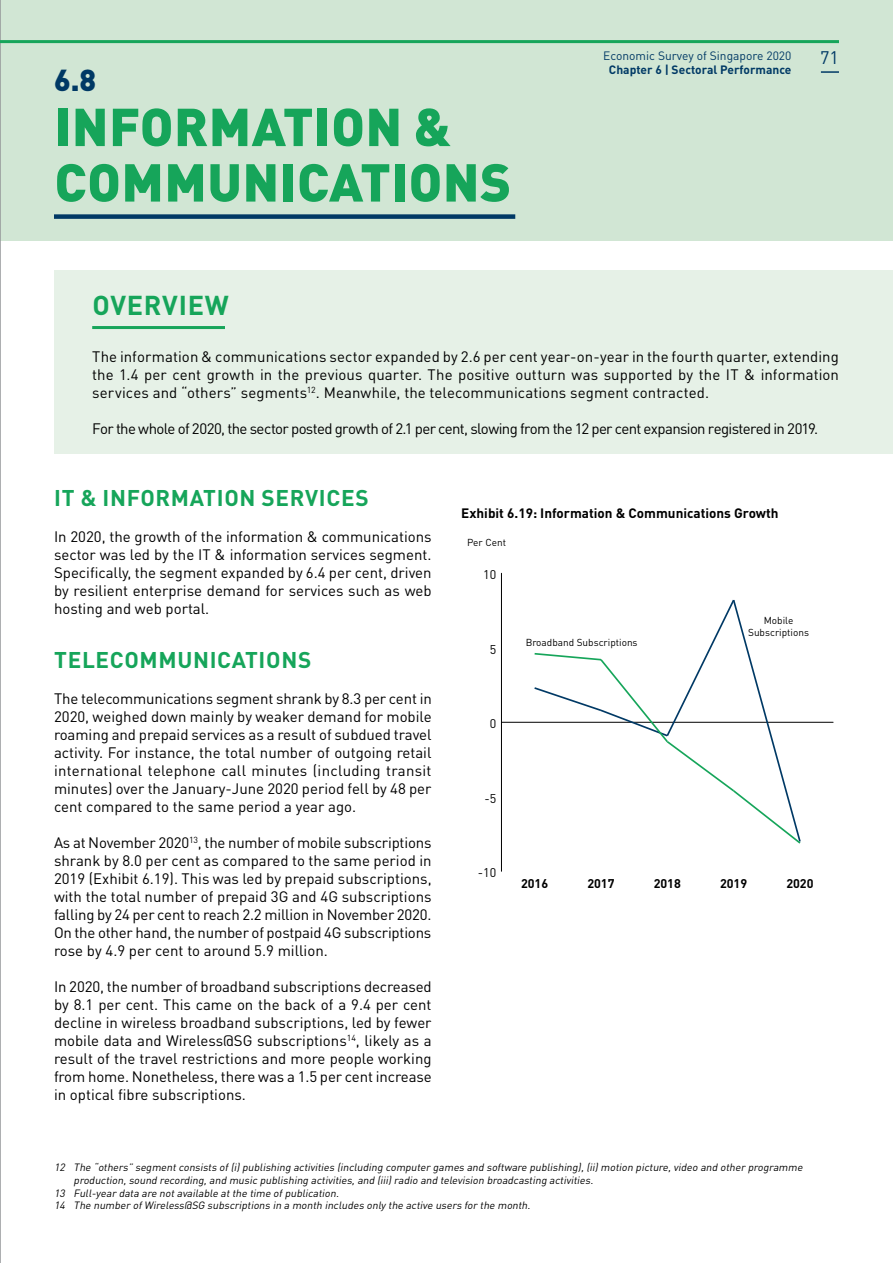
<style>
.page{position:relative;width:893px;height:1263px;background:#fff}
.page>*{position:absolute;margin:0;border:0;box-sizing:border-box;transform-origin:0 0}
.t1{font:900 52.5px/55.5px "DIN Pro";letter-spacing:.01em;color:#16a55a}
.t2{font:900 30px "DIN Pro";color:#003965}
.t3{font:700 27px "DIN Pro";letter-spacing:.03em;color:#16a55a}
.t4{font:700 22.5px "DIN Pro";letter-spacing:.03em;color:#16a55a}
.t5{font:18px "DIN Pro";color:#003965}
.t6{font:15px/18px "DIN Pro";color:#000;text-align:justify}
.t7{font:15px "DIN Pro";letter-spacing:-.045em;color:#000}
.t8{font:700 13.5px "DIN Pro";color:#000}
.t9{font:700 12.6px "DIN Pro";color:#000}
.t10{font:12.6px "DIN Pro";color:#000}
.t11{font:12px "DIN Pro";color:#003965}
.t12{font:700 12px "DIN Pro";color:#003965}
.t13{font:italic 10.5px "DIN Pro";color:#000}
.t14{font:10.05px/12px "DIN Pro";color:#000;text-align:center}
</style>
<div class="page">
<div style="left:0;top:0;width:893px;height:241px;background:#d1e6d4"></div>
<div style="left:54px;top:214px;width:461px;height:5px;background:#003965"></div>
<div style="left:54px;top:270px;width:839px;height:184px;background:#e6f1e7"></div>
<hr style="left:92px;top:326px;width:133px;height:3px;background:#16a55a">
<hr style="left:501px;top:722px;width:332px;height:1px;background:#000">
<hr style="left:501px;top:573px;width:1px;height:298px;background:#000">
<svg style="left:532px;top:599px;width:270px;height:245px"></svg>
<hr style="left:0;top:0;width:1px;height:1263px;background:#939598">
<svg style="left:821px;top:71px;width:18px;height:2px"></svg>
<hr style="left:0;top:40px;width:839px;height:3px;background:#16a55a">
<h2 class="t2" style="left:54px;top:54px;width:44px">6.8</h2>
<h1 class="t1" style="left:55px;top:92px;width:458px">INFORMATION &amp;<br>COMMUNICATIONS</h1>
<h3 class="t3" style="left:92px;top:283px;width:138px">OVERVIEW</h3>
<p class="t11" style="left:603px;top:48px;width:190px">Economic Survey of Singapore 2020</p>
<p class="t12" style="left:609px;top:60px;width:184px">Chapter 6 | Sectoral Performance</p>
<p class="t5" style="left:820px;top:45px;width:20px">71</p>
<p class="t6" style="left:92px;top:347px;width:748px">The information &amp; communications sector expanded by 2.6 per cent year-on-year in the fourth quarter, extending the 1.4 per cent growth in the previous quarter. The positive outturn was supported by the IT &amp; information services and “others” segments<sup>12</sup>. Meanwhile, the telecommunications segment contracted.</p>
<p class="t7" style="left:92px;top:419px;width:728px">For the whole of 2020, the sector posted growth of 2.1 per cent, slowing from the 12 per cent expansion registered in 2019.</p>
<h3 class="t4" style="left:54px;top:479px;width:316px">IT &amp; INFORMATION SERVICES</h3>
<p class="t6" style="left:54px;top:527px;width:379px">In 2020, the growth of the information &amp; communications sector was led by the IT &amp; information services segment.<br>Specifically, the segment expanded by 6.4 per cent, driven by resilient enterprise demand for services such as web hosting and web portal.</p>
<h3 class="t4" style="left:54px;top:641px;width:259px">TELECOMMUNICATIONS</h3>
<p class="t6" style="left:54px;top:689px;width:379px">The telecommunications segment shrank by 8.3 per cent in 2020, weighed down mainly by weaker demand for mobile roaming and prepaid services as a result of subdued travel activity. For instance, the total number of outgoing retail international telephone call minutes (including transit minutes) over the January-June 2020 period fell by 48 per cent compared to the same period a year ago.</p>
<p class="t6" style="left:54px;top:833px;width:379px">As at November 2020<sup>13</sup>, the number of mobile subscriptions shrank by 8.0 per cent as compared to the same period in 2019 (Exhibit 6.19). This was led by prepaid subscriptions, with the total number of prepaid 3G and 4G subscriptions falling by 24 per cent to reach 2.2 million in November 2020.<br>On the other hand, the number of postpaid 4G subscriptions rose by 4.9 per cent to around 5.9 million.</p>
<p class="t6" style="left:54px;top:977px;width:379px">In 2020, the number of broadband subscriptions decreased by 8.1 per cent. This came on the back of a 9.4 per cent decline in wireless broadband subscriptions, led by fewer mobile data and Wireless@SG subscriptions<sup>14</sup>, likely as a result of the travel restrictions and more people working from home. Nonetheless, there was a 1.5 per cent increase in optical fibre subscriptions.</p>
<p class="t8" style="left:461px;top:501px;width:319px">Exhibit 6.19: Information &amp; Communications Growth</p>
<p class="t14" style="left:467px;top:536px;width:40px">Per Cent</p>
<p class="t10" style="left:483px;top:566px;width:15px">10</p>
<p class="t10" style="left:490px;top:640px;width:8px">5</p>
<p class="t10" style="left:490px;top:715px;width:8px">0</p>
<p class="t10" style="left:484px;top:789px;width:13px">-5</p>
<p class="t10" style="left:478px;top:864px;width:20px">-10</p>
<p class="t14" style="left:526px;top:635px;width:113px">Broadband Subscriptions</p>
<p class="t14" style="left:748px;top:614px;width:62px">Mobile<br>Subscriptions</p>
<p class="t9" style="left:521px;top:874px;width:29px">2016</p>
<p class="t9" style="left:587px;top:874px;width:29px">2017</p>
<p class="t9" style="left:654px;top:874px;width:29px">2018</p>
<p class="t9" style="left:720px;top:874px;width:29px">2019</p>
<p class="t9" style="left:786px;top:874px;width:29px">2020</p>
<p class="t13" style="left:54px;top:1160px;width:752px">12 The “others” segmentconsists of(i)publishing activities (including computer games and software publishing),(ii)motion picture,video and other programme</p>
<p class="t13" style="left:74px;top:1173px;width:523px">production,sound recording,and music publishing activities,and (iii)radio and television broadcasting activities.</p>
<p class="t13" style="left:54px;top:1185px;width:289px">13 Full-year data are notavailable atthe time ofpublication.</p>
<p class="t13" style="left:54px;top:1198px;width:480px">14 The number ofWireless@SG subscriptions in a month includes only the active users for the month.</p>
</div>
